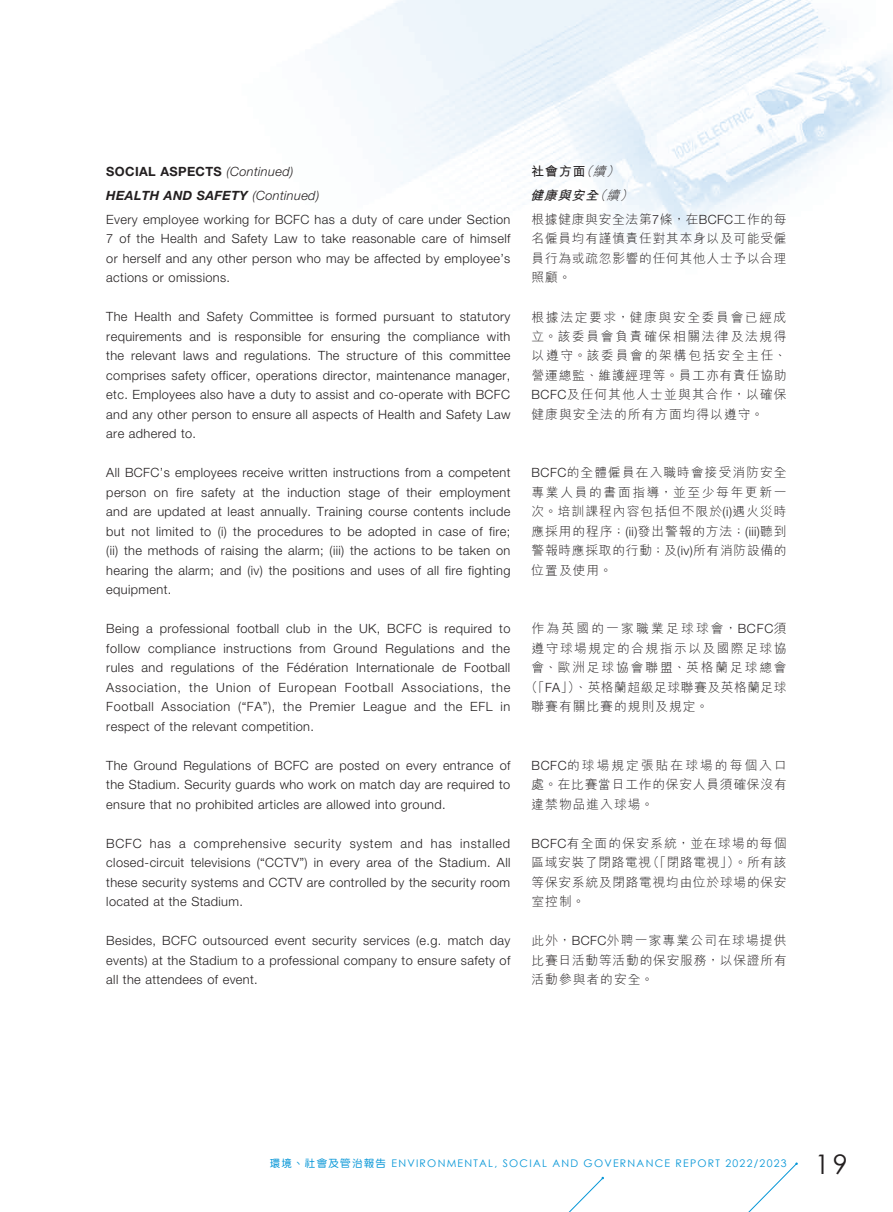
<style>
.page{position:relative;width:893px;height:1212px;background:#fff}
.page>*{position:absolute;margin:0;border:0;box-sizing:border-box;transform-origin:0 0}
.t1{font:27px "Century Gothic";color:#231f20}
.t2{font:300 12.75px/19.5px "Helvetica Neue LT Std";letter-spacing:.03em;color:#231f20;text-align:justify}
.t3{font:300 12.75px/19.5px "M Hei HK";letter-spacing:.07em;color:#231f20;text-align:justify}
.t4{font:300 12.75px "M Hei HK";letter-spacing:.045em;color:#231f20}
.t5{font:300 12.75px "M Hei HK";letter-spacing:.17em;color:#231f20}
.t6{font:300 12.75px "M Hei HK";letter-spacing:.12em;color:#231f20}
.t7{font:300 12.75px "M Hei HK";letter-spacing:.145em;color:#231f20}
.t8{font:10.5px "Century Gothic";letter-spacing:.12em;color:#0696d7}
.s1{font-weight:700}
.s2{font-style:italic}
.s3{font-weight:700;font-style:italic}
.s4{font-family:"Helvetica Neue LT Std"}
.s5{font-family:"DF Yuan Std W5"}
</style>
<div class="page">
<img style="left:325px;top:0;width:568px;height:239px">
<svg style="left:748px;top:1162px;width:50px;height:50px"></svg>
<svg style="left:569px;top:1176px;width:35px;height:36px"></svg>
<p class="t2" style="left:106px;top:160px;width:406px;line-height:23.7px;text-align:left"><span class="s1">SOCIAL ASPECTS</span> <span class="s2">(Continued)<br></span><span class="s3">HEALTH AND SAFETY</span> <span class="s2">(Continued)<br></span>Every employee working for BCFC has a duty of care under Section</p>
<p class="t2" style="left:106px;top:229px;width:406px">7 of the Health and Safety Law to take reasonable care of himself or herself and any other person who may be affected by employee’s actions or omissions.</p>
<p class="t2" style="left:106px;top:307px;width:406px">The Health and Safety Committee is formed pursuant to statutory requirements and is responsible for ensuring the compliance with the relevant laws and regulations. The structure of this committee comprises safety officer, operations director, maintenance manager, etc. Employees also have a duty to assist and co-operate with BCFC and any other person to ensure all aspects of Health and Safety Law are adhered to.</p>
<p class="t2" style="left:106px;top:463px;width:406px">All BCFC’s employees receive written instructions from a competent person on fire safety at the induction stage of their employment and are updated at least annually. Training course contents include but not limited to (i) the procedures to be adopted in case of fire; (ii) the methods of raising the alarm; (iii) the actions to be taken on hearing the alarm; and (iv) the positions and uses of all fire fighting equipment.</p>
<p class="t2" style="left:106px;top:619px;width:406px">Being a professional football club in the UK, BCFC is required to follow compliance instructions from Ground Regulations and the rules and regulations of the Fédération Internationale de Football Association, the Union of European Football Associations, the Football Association (“FA”), the Premier League and the EFL in respect of the relevant competition.</p>
<p class="t2" style="left:106px;top:755px;width:406px">The Ground Regulations of BCFC are posted on every entrance of the Stadium. Security guards who work on match day are required to ensure that no prohibited articles are allowed into ground.</p>
<p class="t2" style="left:106px;top:833px;width:406px">BCFC has a comprehensive security system and has installed closed-circuit televisions (“CCTV”) in every area of the Stadium. All these security systems and CCTV are controlled by the security room located at the Stadium.</p>
<p class="t2" style="left:106px;top:931px;width:406px">Besides, BCFC outsourced event security services (e.g. match day events) at the Stadium to a professional company to ensure safety of all the attendees of event.</p>
<p class="t3" style="left:530px;top:159px;width:258px;line-height:23.7px;text-align:left"><span class="s1">社會方面</span><span class="s2">（續）<br></span><span class="s3">健康與安全</span><span class="s2">（續）<br></span>根據健康與安全法第<span class="s4">7</span>條，在<span class="s4">BCFC</span>工作的每</p>
<p class="t3" style="left:532px;top:229px;width:257px">名僱員均有謹慎責任對其本身以及可能受僱員行為或疏忽影響的任何其他人士予以合理照顧。</p>
<p class="t3" style="left:532px;top:307px;width:257px">根據法定要求，健康與安全委員會已經成立。該委員會負責確保相關法律及法規得以遵守。該委員會的架構包括安全主任、營運總監、維護經理等。員工亦有責任協助<span class="s4">BCFC</span>及任何其他人士並與其合作，以確保健康與安全法的所有方面均得以遵守。</p>
<p class="t3" style="left:532px;top:463px;width:257px"><span class="s4">BCFC</span>的全體僱員在入職時會接受消防安全專業人員的書面指導，並至少每年更新一次。培訓課程內容包括但不限於<span class="s4">(i)</span>遇火災時應採用的程序；<span class="s4">(ii)</span>發出警報的方法；<span class="s4">(iii)</span>聽到警報時應採取的行動；及<span class="s4">(iv)</span>所有消防設備的位置及使用。</p>
<p class="t5" style="left:532px;top:620px;width:257px">作為英國的一家職業足球球會，<span class="s4">BCFC</span>須</p>
<p class="t6" style="left:532px;top:639px;width:257px">遵守球場規定的合規指示以及國際足球協</p>
<p class="t7" style="left:532px;top:659px;width:257px">會、歐洲足球協會聯盟、英格蘭足球總會</p>
<p class="t4" style="left:525px;top:678px;width:263px">（「<span class="s4">FA</span>」）、英格蘭超級足球聯賽及英格蘭足球</p>
<p class="t3" style="left:532px;top:696px;width:179px">聯賽有關比賽的規則及規定。</p>
<p class="t3" style="left:532px;top:755px;width:257px"><span class="s4">BCFC</span>的球場規定張貼在球場的每個入口處。在比賽當日工作的保安人員須確保沒有違禁物品進入球場。</p>
<p class="t3" style="left:532px;top:833px;width:257px"><span class="s4">BCFC</span>有全面的保安系統，並在球場的每個區域安裝了閉路電視（「閉路電視」）。所有該等保安系統及閉路電視均由位於球場的保安室控制。</p>
<p class="t3" style="left:532px;top:930px;width:257px">此外，<span class="s4">BCFC</span>外聘一家專業公司在球場提供比賽日活動等活動的保安服務，以保證所有活動參與者的安全。</p>
<p class="t8" style="left:270px;top:1156px;width:518px"><span class="s5">環境、社會及管治報告</span> ENVIRONMENTAL, SOCIAL AND GOVERNANCE REPORT 2022/2023</p>
<h1 class="t1" style="left:815px;top:1145px;width:35px">19</h1>
</div>
